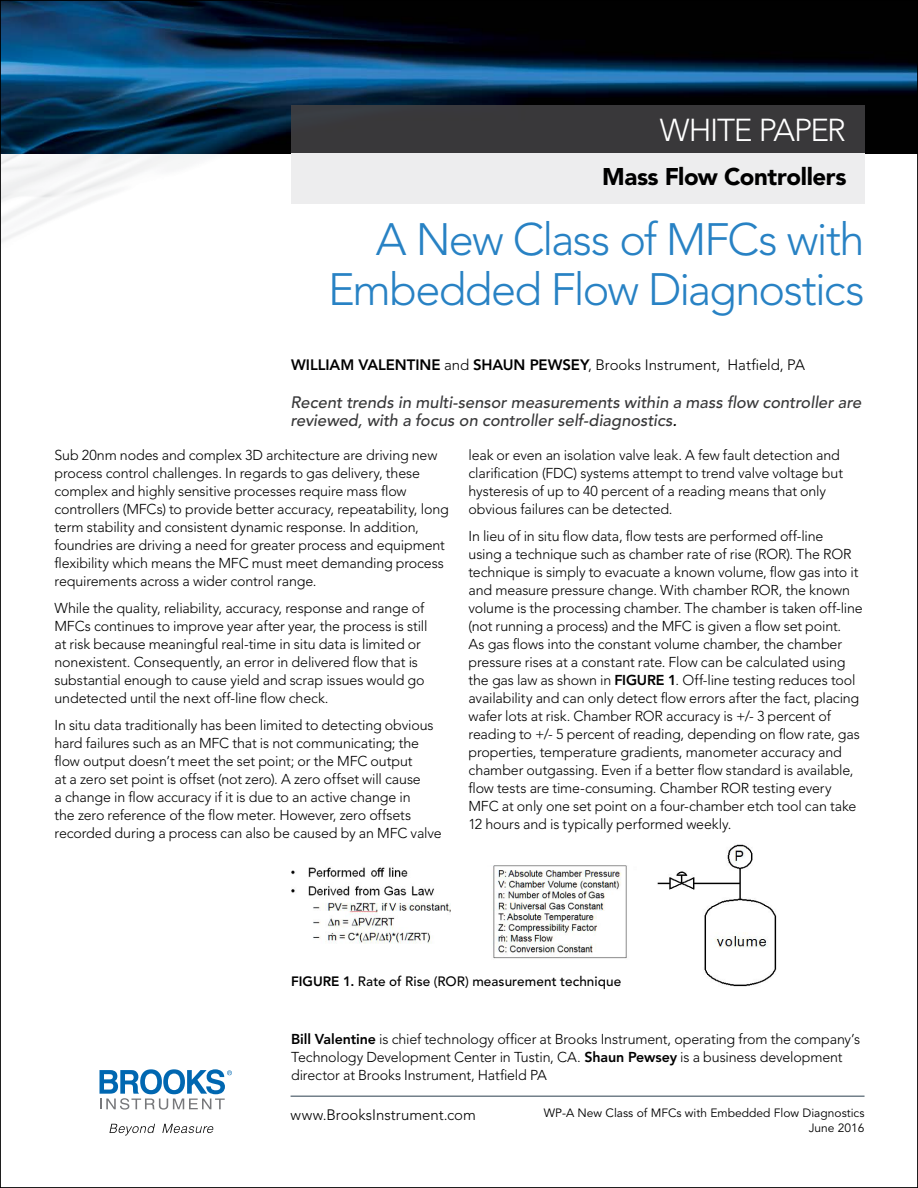
<style>
.page{position:relative;width:918px;height:1188px;background:#fff}
.page>*{position:absolute;margin:0;border:0;box-sizing:border-box;transform-origin:0 0}
.bro-H1a{font:300 45px/49.5px "Avenir";letter-spacing:-.04em;color:#2882c4;text-align:right}
.bro-TITLE{font:300 31.5px "Avenir";letter-spacing:-.04em;color:#fff}
.broDS-category_head{font:900 24px "Avenir";letter-spacing:-.02em;color:#000}
.t1{font:italic 500 16.5px/18.1px "Avenir";color:#383839}
.bro-Running_Footer{font:300 15px "Avenir";color:#000}
.bro-BodyCopy{font:300 14.25px/18px "Avenir";letter-spacing:-.01em;color:#000}
.bro-Caption{font:500 13.5px "Avenir";letter-spacing:.005em;color:#000}
.bro-Footer_small{font:12px "Avenir";color:#000}
.s1{font-weight:800}
.s2{color:#000}
</style>
<div class="page">
<img style="left:657px;top:844px;width:120px;height:143px">
<img style="left:291px;top:865px;width:336px;height:94px">
<img style="left:2px;top:153px;width:914px;height:89px">
<svg style="left:2px;top:2px;width:914px;height:151px;background:#082943"></svg>
<div style="left:291px;top:105px;width:574px;height:48px;background:#39383a"></div>
<hr style="left:291px;top:1095px;width:574px;height:2px;background:#72808a">
<div style="left:291px;top:153px;width:574px;height:50px;background:#ededee"></div>
<svg style="left:100px;top:1069px;width:132px;height:41px"></svg>
<svg style="left:109px;top:1124px;width:46px;height:12px"></svg>
<svg style="left:162px;top:1124px;width:52px;height:9px"></svg>
<p class="bro-TITLE" style="left:660px;top:112px;width:188px">WHITE PAPER</p>
<p class="broDS-category_head" style="left:602px;top:163px;width:246px">Mass Flow Controllers</p>
<p class="bro-H1a" style="left:328px;top:215px;width:538px">A New Class of MFCs with<br>Embedded Flow Diagnostics</p>
<p class="bro-Running_Footer" style="left:291px;top:356px;width:515px"><span class="s1">WILLIAM VALENTINE</span> and <span class="s1">SHAUN PEWSEY</span>, Brooks Instrument, Hatfield, PA</p>
<p class="t1" style="left:291px;top:393px;width:572px">Recent trends in multi-sensor measurements within a mass flow controller are reviewed, with a focus on controller self-diagnostics<span class="s2">.</span></p>
<p class="bro-BodyCopy" style="left:55px;top:446px;width:396px">Sub 20nm nodes and complex 3D architecture are driving new process control challenges. In regards to gas delivery, these complex and highly sensitive processes require mass flow controllers (MFCs) to provide better accuracy, repeatability, long term stability and consistent dynamic response. In addition, foundries are driving a need for greater process and equipment flexibility which means the MFC must meet demanding process requirements across a wider control range.</p>
<p class="bro-BodyCopy" style="left:55px;top:599px;width:374px">While the quality, reliability, accuracy, response and range of MFCs continues to improve year after year, the process is still at risk because meaningful real-time in situ data is limited or nonexistent. Consequently, an error in delivered flow that is substantial enough to cause yield and scrap issues would go undetected until the next off-line flow check.</p>
<p class="bro-BodyCopy" style="left:55px;top:716px;width:389px">In situ data traditionally has been limited to detecting obvious hard failures such as an MFC that is not communicating; the flow output doesn’t meet the set point; or the MFC output<br>at a zero set point is offset (not zero). A zero offset will cause<br>a change in flow accuracy if it is due to an active change in<br>the zero reference of the flow meter. However, zero offsets recorded during a process can also be caused by an MFC valve</p>
<p class="bro-BodyCopy" style="left:469px;top:446px;width:376px">leak or even an isolation valve leak. A few fault detection and clarification (FDC) systems attempt to trend valve voltage but hysteresis of up to 40 percent of a reading means that only obvious failures can be detected.</p>
<p class="bro-BodyCopy" style="left:469px;top:527px;width:396px">In lieu of in situ flow data, flow tests are performed off-line<br>using a technique such as chamber rate of rise (ROR). The ROR technique is simply to evacuate a known volume, flow gas into it and measure pressure change. With chamber ROR, the known volume is the processing chamber. The chamber is taken off-line (not running a process) and the MFC is given a flow set point.<br>As gas flows into the constant volume chamber, the chamber pressure rises at a constant rate. Flow can be calculated using the gas law as shown in <span class="s1">FIGURE 1</span>. Off-line testing reduces tool availability and can only detect flow errors after the fact, placing wafer lots at risk. Chamber ROR accuracy is +/- 3 percent of reading to +/- 5 percent of reading, depending on flow rate, gas properties, temperature gradients, manometer accuracy and chamber outgassing. Even if a better flow standard is available, flow tests are time-consuming. Chamber ROR testing every MFC at only one set point on a four-chamber etch tool can take 12 hours and is typically performed weekly.</p>
<p class="bro-Caption" style="left:291px;top:973px;width:332px"><span class="s1">FIGURE 1.</span> Rate of Rise (ROR) measurement technique</p>
<p class="bro-BodyCopy" style="left:291px;top:1030px;width:571px"><span class="s1">Bill Valentine</span> is chief technology officer at Brooks Instrument, operating from the company’s<br>Technology Development Center in Tustin, CA. <span class="s1">Shaun Pewsey</span> is a business development director at Brooks Instrument, Hatfield PA</p>
<p class="bro-Running_Footer" style="left:291px;top:1106px;width:187px">www.BrooksInstrument.com</p>
<p class="bro-Footer_small" style="left:544px;top:1106px;width:322px">WP-A New Class of MFCs with Embedded Flow Diagnostics</p>
<p class="bro-Footer_small" style="left:809px;top:1121px;width:57px">June 2016</p>
</div>
